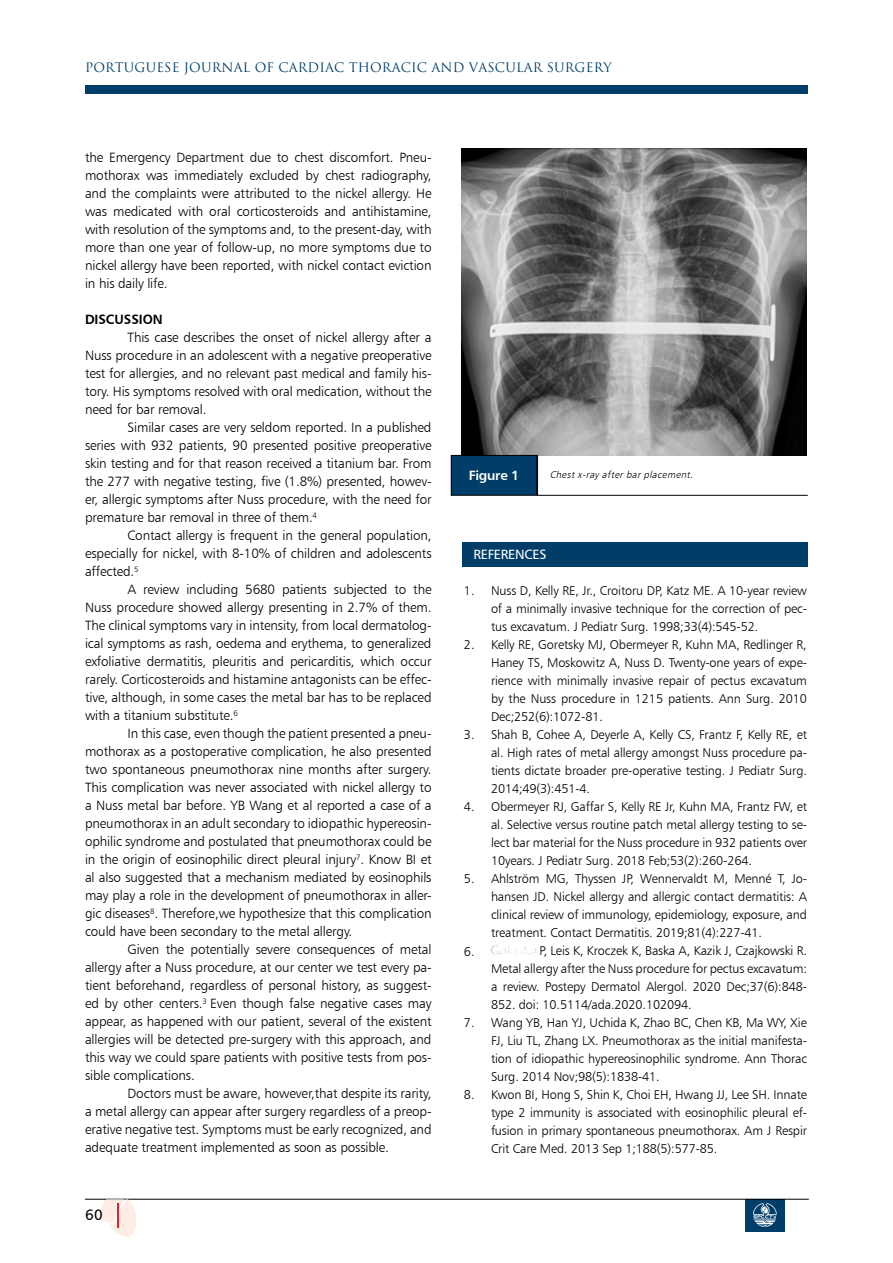
<style>
.page{position:relative;width:893px;height:1263px;background:#fff}
.page>*{position:absolute;margin:0;border:0;box-sizing:border-box;transform-origin:0 0}
.t1{font:15px "Humanist 777 BT Roman B";color:#000}
.t2{font:13.5px/18px "Humanist 777 BT Light B";letter-spacing:-.01em;color:#000;text-align:justify}
.t3{font:13.5px "Humanist 777 BT Bold B";letter-spacing:-.01em;color:#000}
.t4{font:13.5px "Humanist 777 BT Roman B";letter-spacing:-.02em;color:#fff}
.t5{font:13.5px "Humanist 777 BT Bold B";letter-spacing:-.02em;color:#fff}
.t6{font:12.75px/18px "Humanist 777 BT Light B";letter-spacing:-.01em;color:#000;text-align:justify}
.t7{font:12.75px "Trajan Pro 3";letter-spacing:.01em;color:#003d68}
.t8{font:italic 9.75px "Humanist 777 BT Light B";color:#000}
</style>
<div class="page">
<div style="left:745px;top:1199px;width:40px;height:33px;background:#003d68"></div>
<svg style="left:753px;top:1203px;width:24px;height:24px"></svg>
<hr style="left:85px;top:1199px;width:724px;height:1px;background:#000">
<div style="left:85px;top:85px;width:723px;height:8px;background:#003d68"></div>
<svg style="left:101px;top:1199px;width:35px;height:38px"></svg>
<img style="left:461px;top:149px;width:345px;height:306px">
<svg style="left:537px;top:454px;width:271px;height:42px"></svg>
<div style="left:451px;top:455px;width:86px;height:40px;background:#003d68"></div>
<div style="left:451px;top:455px;width:86px;height:41px;border:1px solid #000"></div>
<div style="left:462px;top:542px;width:346px;height:24px;background:#003d68"></div>
<svg style="left:491px;top:945px;width:45px;height:10px"></svg>
<p class="t7" style="left:85px;top:59px;width:528px">PORTUGUESE JOURNAL OF CARDIAC THORACIC AND VASCULAR SURGERY</p>
<p class="t2" style="left:85px;top:148px;width:348px">the Emergency Department due to chest discomfort. Pneu&shy;mothorax was immediately excluded by chest radiography, and the complaints were attributed to the nickel allergy. He was medicated with oral corticosteroids and antihistamine, with resolution of the symptoms and, to the present-day, with more than one year of follow-up, no more symptoms due to nickel allergy have been reported, with nickel contact eviction in his daily life.</p>
<p class="t3" style="left:85px;top:311px;width:79px">DISCUSSION</p>
<p class="t2" style="left:85px;top:328px;width:348px;text-indent:43px">This case describes the onset of nickel allergy after a Nuss procedure in an adolescent with a negative preoperative test for allergies, and no relevant past medical and family his&shy;tory. His symptoms resolved with oral medication, without the need for bar removal.</p>
<p class="t2" style="left:85px;top:418px;width:348px;text-indent:43px">Similar cases are very seldom reported. In a published series with 932 patients, 90 presented positive preoperative skin testing and for that reason received a titanium bar. From the 277 with negative testing, five (1.8%) presented, howev&shy;er, allergic symptoms after Nuss procedure, with the need for premature bar removal in three of them.<sup>4</sup></p>
<p class="t2" style="left:85px;top:526px;width:348px;text-indent:43px">Contact allergy is frequent in the general population, especially for nickel, with 8-10% of children and adolescents affected.<sup>5</sup></p>
<p class="t2" style="left:85px;top:580px;width:348px;text-indent:43px">A review including 5680 patients subjected to the Nuss procedure showed allergy presenting in 2.7% of them.<br>The clinical symptoms vary in intensity, from local dermatolog&shy;ical symptoms as rash, oedema and erythema, to generalized exfoliative dermatitis, pleuritis and pericarditis, which occur rarely. Corticosteroids and histamine antagonists can be effec&shy;tive, although, in some cases the metal bar has to be replaced with a titanium substitute.<sup>6</sup></p>
<p class="t2" style="left:85px;top:724px;width:348px;text-indent:43px">In this case, even though the patient presented a pneu&shy;mothorax as a postoperative complication, he also presented two spontaneous pneumothorax nine months after surgery.<br>This complication was never associated with nickel allergy to a Nuss metal bar before. YB Wang et al reported a case of a pneumothorax in an adult secondary to idiopathic hypereosin&shy;ophilic syndrome and postulated that pneumothorax could be in the origin of eosinophilic direct pleural injury<sup>7</sup>. Know BI et al also suggested that a mechanism mediated by eosinophils may play a role in the development of pneumothorax in aller&shy;gic diseases<sup>8</sup>. Therefore,we hypothesize that this complication could have been secondary to the metal allergy.</p>
<p class="t2" style="left:85px;top:940px;width:348px;text-indent:43px">Given the potentially severe consequences of metal allergy after a Nuss procedure, at our center we test every pa&shy;tient beforehand, regardless of personal history, as suggest&shy;ed by other centers.<sup>3</sup> Even though false negative cases may appear, as happened with our patient, several of the existent allergies will be detected pre-surgery with this approach, and this way we could spare patients with positive tests from pos&shy;sible complications.</p>
<p class="t2" style="left:85px;top:1084px;width:348px;text-indent:43px">Doctors must be aware, however,that despite its rarity, a metal allergy can appear after surgery regardless of a preop&shy;erative negative test. Symptoms must be early recognized, and adequate treatment implemented as soon as possible.</p>
<p class="t1" style="left:85px;top:1205px;width:19px">60</p>
<p class="t5" style="left:469px;top:467px;width:52px">Figure 1</p>
<p class="t8" style="left:550px;top:469px;width:147px">Chest x-ray after bar placement.</p>
<p class="t4" style="left:473px;top:546px;width:75px">REFERENCES</p>
<p class="t6" style="left:491px;top:581px;width:318px;text-indent:-27px">1. Nuss D, Kelly RE, Jr., Croitoru DP, Katz ME. A 10-year review of a minimally invasive technique for the correction of pec&shy;tus excavatum. J Pediatr Surg. 1998;33(4):545-52.</p>
<p class="t6" style="left:491px;top:635px;width:318px;text-indent:-27px">2. Kelly RE, Goretsky MJ, Obermeyer R, Kuhn MA, Redlinger R, Haney TS, Moskowitz A, Nuss D. Twenty-one years of expe&shy;rience with minimally invasive repair of pectus excavatum by the Nuss procedure in 1215 patients. Ann Surg. 2010<br>Dec;252(6):1072-81.</p>
<p class="t6" style="left:491px;top:725px;width:318px;text-indent:-27px">3. Shah B, Cohee A, Deyerle A, Kelly CS, Frantz F, Kelly RE, et al. High rates of metal allergy amongst Nuss procedure pa&shy;tients dictate broader pre-operative testing. J Pediatr Surg.<br>2014;49(3):451-4.</p>
<p class="t6" style="left:491px;top:797px;width:318px;text-indent:-27px">4. Obermeyer RJ, Gaffar S, Kelly RE Jr, Kuhn MA, Frantz FW, et al. Selective versus routine patch metal allergy testing to se&shy;lect bar material for the Nuss procedure in 932 patients over 10years. J Pediatr Surg. 2018 Feb;53(2):260-264.</p>
<p class="t6" style="left:491px;top:869px;width:318px;text-indent:-27px">5. Ahlström MG, Thyssen JP, Wennervaldt M, Menné T, Jo&shy;hansen JD. Nickel allergy and allergic contact dermatitis: A clinical review of immunology, epidemiology, exposure, and treatment. Contact Dermatitis. 2019;81(4):227-41.</p>
<p class="t6" style="left:464px;top:943px;width:12px">6.</p>
<p class="t6" style="left:491px;top:941px;width:318px;text-indent:48px">P, Leis K, Kroczek K, Baska A, Kazik J, Czajkowski R.<br>Metal allergy after the Nuss procedure for pectus excavatum: a review. Postepy Dermatol Alergol. 2020 Dec;37(6):848- 852. doi: 10.5114/ada.2020.102094.</p>
<p class="t6" style="left:491px;top:1013px;width:318px;text-indent:-27px">7. Wang YB, Han YJ, Uchida K, Zhao BC, Chen KB, Ma WY, Xie FJ, Liu TL, Zhang LX. Pneumothorax as the initial manifesta&shy;tion of idiopathic hypereosinophilic syndrome. Ann Thorac Surg. 2014 Nov;98(5):1838-41.</p>
<p class="t6" style="left:491px;top:1085px;width:318px;text-indent:-27px">8. Kwon BI, Hong S, Shin K, Choi EH, Hwang JJ, Lee SH. Innate type 2 immunity is associated with eosinophilic pleural ef&shy;fusion in primary spontaneous pneumothorax. Am J Respir Crit Care Med. 2013 Sep 1;188(5):577-85.</p>
</div>
